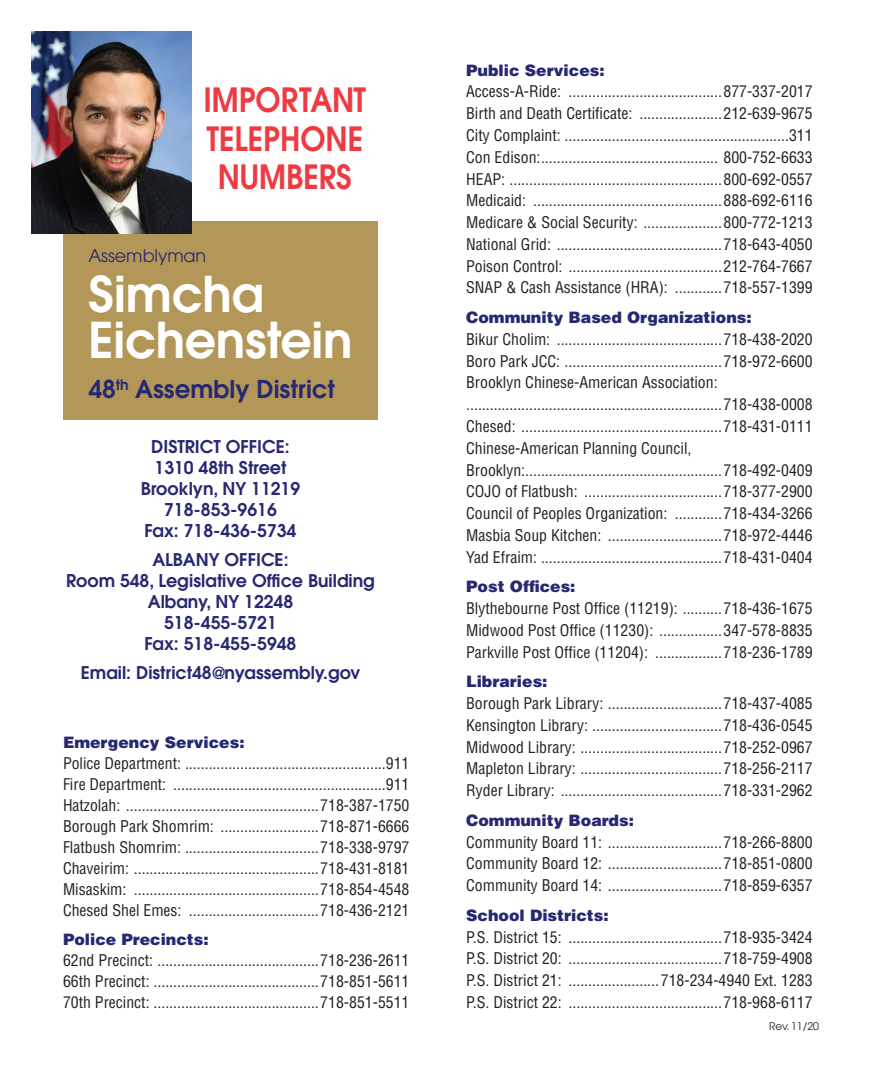
<style>
.page{position:relative;width:882px;height:1071px;background:#fff}
.page>*{position:absolute;margin:0;border:0;box-sizing:border-box;transform-origin:0 0}
.t1{font:600 49px/45.5px "Avant Garde";letter-spacing:-.005em;color:#fff}
.t2{font:600 33.25px/38.5px "Avant Garde";color:#ee3a41;text-align:center;scale:.9 1}
.t3{font:600 24.5px "Avant Garde";color:#272872}
.t4{font:600 17.5px "Avant Garde";color:#272872}
.t5{font:17.5px "Avant Garde";color:#272872}
.Subhead_2{font:condensed 15.75px/21.7px "Helvetica";color:#231f20}
.Subhead_2-2{font:900 15.75px "Helvetica";color:#272872}
.t6{font:10.5px "Avant Garde";color:#231f20}
</style>
<div class="page">
<div style="left:63px;top:221px;width:315px;height:199px;background:#b39758"></div>
<img style="left:32px;top:32px;width:160px;height:202px">
<p class="t2" style="left:204px;top:80px;width:182px">IMPORTANT<br>TELEPHONE<br>NUMBERS</p>
<p class="t5" style="left:88px;top:246px;width:119px">Assemblyman</p>
<p class="t1" style="left:88px;top:271px;width:266px">Simcha<br>Eichenstein</p>
<p class="t3" style="left:88px;top:373px;width:248px">48<sup>th</sup> Assembly District</p>
<p class="t4" style="left:151px;top:435px;width:140px">DISTRICT OFFICE:</p>
<p class="t4" style="left:155px;top:456px;width:133px">1310 48th Street</p>
<p class="t4" style="left:141px;top:477px;width:161px">Brooklyn, NY 11219</p>
<p class="t4" style="left:164px;top:498px;width:114px">718-853-9616</p>
<p class="t4" style="left:145px;top:519px;width:153px">Fax: 718-436-5734</p>
<p class="t4" style="left:152px;top:548px;width:138px">ALBANY OFFICE:</p>
<p class="t4" style="left:66px;top:569px;width:310px">Room 548, Legislative Office Building</p>
<p class="t4" style="left:148px;top:590px;width:147px">Albany, NY 12248</p>
<p class="t4" style="left:164px;top:611px;width:114px">518-455-5721</p>
<p class="t4" style="left:145px;top:632px;width:153px">Fax: 518-455-5948</p>
<p class="t4" style="left:81px;top:661px;width:281px">Email: District48@nyassembly.gov</p>
<p class="Subhead_2-2" style="left:63px;top:732px;width:183px">Emergency Services:</p>
<p class="Subhead_2" style="left:63px;top:752px;width:348px">Police Department: ...................................................911</p>
<p class="Subhead_2" style="left:63px;top:773px;width:348px">Fire Department: ......................................................911</p>
<p class="Subhead_2" style="left:63px;top:794px;width:348px">Hatzolah: .................................................718-387-1750</p>
<p class="Subhead_2" style="left:63px;top:815px;width:348px">Borough Park Shomrim: .........................718-871-6666</p>
<p class="Subhead_2" style="left:63px;top:836px;width:348px">Flatbush Shomrim: ..................................718-338-9797</p>
<p class="Subhead_2" style="left:63px;top:857px;width:348px">Chaveirim: ...............................................718-431-8181</p>
<p class="Subhead_2" style="left:63px;top:878px;width:348px">Misaskim: ...............................................718-854-4548</p>
<p class="Subhead_2" style="left:63px;top:899px;width:348px">Chesed Shel Emes: .................................718-436-2121</p>
<p class="Subhead_2-2" style="left:63px;top:929px;width:147px">Police Precincts:</p>
<p class="Subhead_2" style="left:63px;top:949px;width:348px">62nd Precinct: .........................................718-236-2611</p>
<p class="Subhead_2" style="left:63px;top:970px;width:348px">66th Precinct: ..........................................718-851-5611</p>
<p class="Subhead_2" style="left:63px;top:991px;width:348px">70th Precinct: ..........................................718-851-5511</p>
<p class="Subhead_2-2" style="left:466px;top:60px;width:140px">Public Services:</p>
<p class="Subhead_2" style="left:466px;top:81px;width:348px">Access-A-Ride: .......................................877-337-2017</p>
<p class="Subhead_2" style="left:466px;top:103px;width:348px">Birth and Death Certificate: .....................212-639-9675</p>
<p class="Subhead_2" style="left:466px;top:124px;width:348px">City Complaint: .........................................................311</p>
<p class="Subhead_2" style="left:466px;top:146px;width:348px">Con Edison:............................................. 800-752-6633</p>
<p class="Subhead_2" style="left:466px;top:168px;width:348px">HEAP: ......................................................800-692-0557</p>
<p class="Subhead_2" style="left:466px;top:190px;width:348px">Medicaid: ................................................888-692-6116</p>
<p class="Subhead_2" style="left:466px;top:211px;width:348px">Medicare &amp; Social Security: ....................800-772-1213</p>
<p class="Subhead_2" style="left:466px;top:233px;width:348px">National Grid: ..........................................718-643-4050</p>
<p class="Subhead_2" style="left:466px;top:255px;width:348px">Poison Control: .......................................212-764-7667</p>
<p class="Subhead_2" style="left:466px;top:277px;width:348px">SNAP &amp; Cash Assistance (HRA): ............718-557-1399</p>
<p class="Subhead_2-2" style="left:466px;top:307px;width:287px">Community Based Organizations:</p>
<p class="Subhead_2" style="left:466px;top:328px;width:348px">Bikur Cholim: ..........................................718-438-2020</p>
<p class="Subhead_2" style="left:466px;top:350px;width:348px">Boro Park JCC: ........................................718-972-6600</p>
<p class="Subhead_2" style="left:466px;top:372px;width:348px">Brooklyn Chinese-American Association: .................................................................718-438-0008</p>
<p class="Subhead_2" style="left:466px;top:415px;width:348px">Chesed: ...................................................718-431-0111</p>
<p class="Subhead_2" style="left:466px;top:437px;width:348px">Chinese-American Planning Council,<br>Brooklyn:..................................................718-492-0409</p>
<p class="Subhead_2" style="left:466px;top:481px;width:348px">COJO of Flatbush: ...................................718-377-2900</p>
<p class="Subhead_2" style="left:466px;top:502px;width:348px">Council of Peoples Organization: ............718-434-3266</p>
<p class="Subhead_2" style="left:466px;top:524px;width:348px">Masbia Soup Kitchen: .............................718-972-4446</p>
<p class="Subhead_2" style="left:466px;top:546px;width:348px">Yad Efraim: ..............................................718-431-0404</p>
<p class="Subhead_2-2" style="left:466px;top:576px;width:111px">Post Offices:</p>
<p class="Subhead_2" style="left:466px;top:597px;width:348px">Blythebourne Post Office (11219): ..........718-436-1675</p>
<p class="Subhead_2" style="left:466px;top:619px;width:348px">Midwood Post Office (11230): ................347-578-8835</p>
<p class="Subhead_2" style="left:466px;top:641px;width:348px">Parkville Post Office (11204): .................718-236-1789</p>
<p class="Subhead_2-2" style="left:466px;top:671px;width:83px">Libraries:</p>
<p class="Subhead_2" style="left:466px;top:692px;width:348px">Borough Park Library: .............................718-437-4085</p>
<p class="Subhead_2" style="left:466px;top:714px;width:348px">Kensington Library: .................................718-436-0545</p>
<p class="Subhead_2" style="left:466px;top:736px;width:348px">Midwood Library: ....................................718-252-0967</p>
<p class="Subhead_2" style="left:466px;top:758px;width:348px">Mapleton Library: ....................................718-256-2117</p>
<p class="Subhead_2" style="left:466px;top:780px;width:348px">Ryder Library: .........................................718-331-2962</p>
<p class="Subhead_2-2" style="left:466px;top:810px;width:169px">Community Boards:</p>
<p class="Subhead_2" style="left:466px;top:831px;width:348px">Community Board 11: .............................718-266-8800</p>
<p class="Subhead_2" style="left:466px;top:853px;width:348px">Community Board 12: .............................718-851-0800</p>
<p class="Subhead_2" style="left:466px;top:875px;width:348px">Community Board 14: .............................718-859-6357</p>
<p class="Subhead_2-2" style="left:466px;top:905px;width:144px">School Districts:</p>
<p class="Subhead_2" style="left:466px;top:926px;width:348px">P.S. District 15: .......................................718-935-3424</p>
<p class="Subhead_2" style="left:466px;top:948px;width:348px">P.S. District 20: .......................................718-759-4908</p>
<p class="Subhead_2" style="left:466px;top:970px;width:348px">P.S. District 21: .......................718-234-4940 Ext. 1283</p>
<p class="Subhead_2" style="left:466px;top:991px;width:348px">P.S. District 22: .......................................718-968-6117</p>
<p class="t6" style="left:769px;top:1020px;width:51px">Rev. 11/20</p>
</div>
